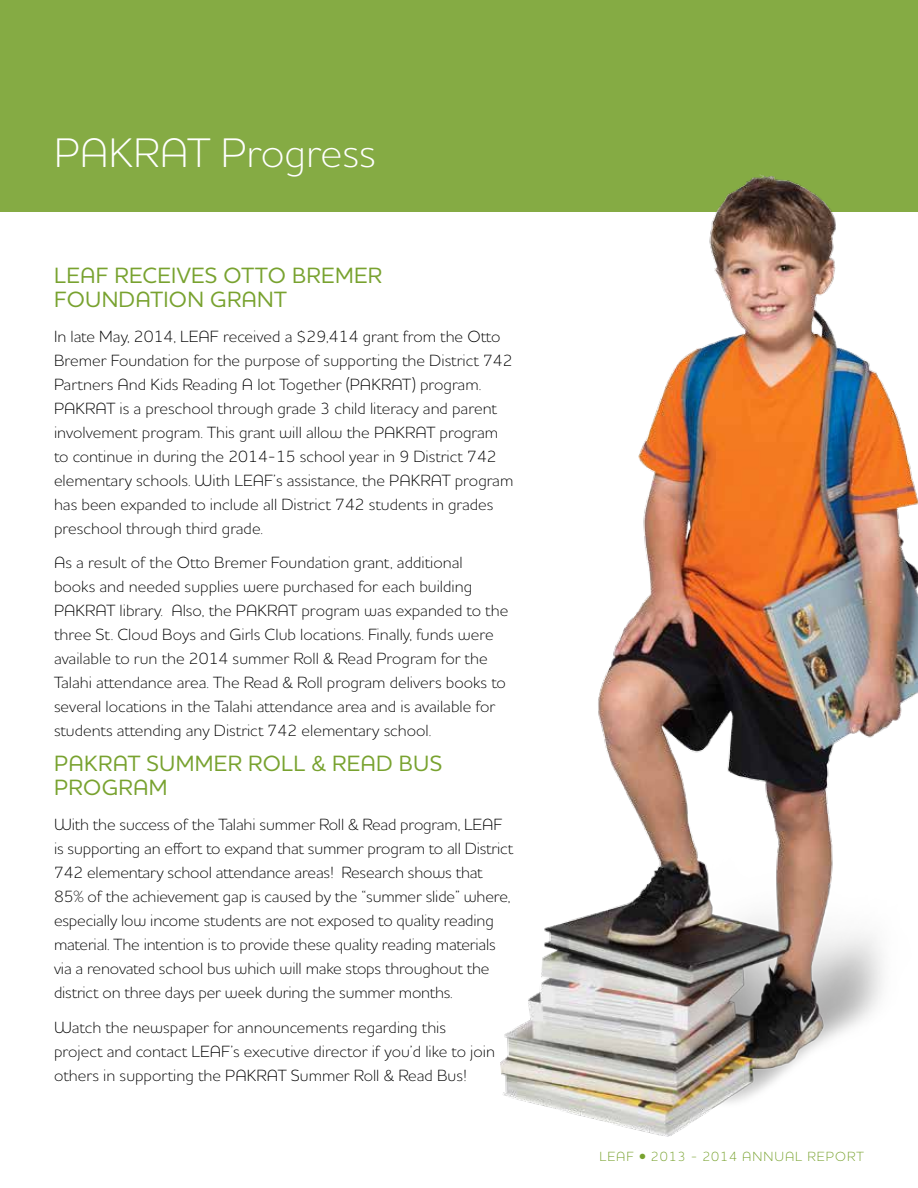
<style>
.page{position:relative;width:918px;height:1188px;background:#fff}
.page>*{position:absolute;margin:0;border:0;box-sizing:border-box;transform-origin:0 0}
.t1{font:300 42px "Houschka Alt Pro";color:#fff}
.t2{font:500 22.5px/24px "Houschka Alt Pro";letter-spacing:.015em;color:#78a22f}
.t3{font:300 16.5px/24px "Houschka Alt Pro";color:#000}
.t4{font:300 13.5px "Houschka Alt Pro";letter-spacing:.06em;color:#78a22f}
</style>
<div class="page">
<div style="left:0;top:0;width:918px;height:212px;background:#85ab44"></div>
<img style="left:500px;top:175px;width:418px;height:961px">
<h1 class="t1" style="left:54px;top:126px;width:324px">PAKRAT Progress</h1>
<h2 class="t2" style="left:54px;top:263px;width:74px">LEAF RECEIVES</h2>
<h2 class="t2" style="left:224px;top:263px;width:34px">OTTO</h2>
<h2 class="t2" style="left:292px;top:263px;width:92px">BREMER</h2>
<h2 class="t2" style="left:54px;top:287px;width:80px">FOUNDAT</h2>
<h2 class="t2" style="left:163px;top:287px;width:120px">ION GRANT</h2>
<p class="t3" style="left:54px;top:324px;width:461px">In late May, 2014, LEAF received a $29,414 grant from the Otto Bremer Foundation for the purpose of supporting the District 742<br>Partners And Kids Reading A lot Together (PAKRAT) program.<br>PAKRAT is a preschool through grade 3 child literacy and parent involvement program. This grant will allow the PAKRAT program to continue in during the 2014-15 school year in 9 District 742 elementary schools. With LEAF’s assistance, the PAKRAT program has been expanded to include all District 742 students in grades preschool through third grade.</p>
<p class="t3" style="left:54px;top:550px;width:456px">As a result of the Otto Bremer Foundation grant, additional<br>books and needed supplies were purchased for each building PAKRAT library. Also, the PAKRAT program was expanded to the three St. Cloud Boys and Girls Club locations. Finally, funds were available to run the 2014 summer Roll &amp; Read Program for the Talahi attendance area. The Read &amp; Roll program delivers books to several locations in the Talahi attendance area and is available for students attending any District 742 elementary school.</p>
<h2 class="t2" style="left:54px;top:751px;width:390px">PAKRAT SU MMER ROLL &amp; READ BUS<br>PROGRAM</h2>
<p class="t3" style="left:54px;top:812px;width:461px">With the success of the Talahi summer Roll &amp; Read program, LEAF is supporting an effort to expand that summer program to all District 742 elementary school attendance areas! Research shows that 85% of the achievement gap is caused by the “summer slide” where, especially low income students are not exposed to quality reading material. The intention is to provide these quality reading materials via a renovated school bus which will make stops throughout the district on three days per week during the summer months.</p>
<p class="t3" style="left:54px;top:1015px;width:442px">Watch the newspaper for announcements regarding this project and contact LEAF’s executive director if you’d like to join others in supporting the PAKRAT Summer Roll &amp; Read Bus!</p>
<p class="t4" style="left:599px;top:1148px;width:164px">LEAF • 2013 - 2014 Annual</p>
<p class="t4" style="left:808px;top:1148px;width:20px">Report</p>
</div>
